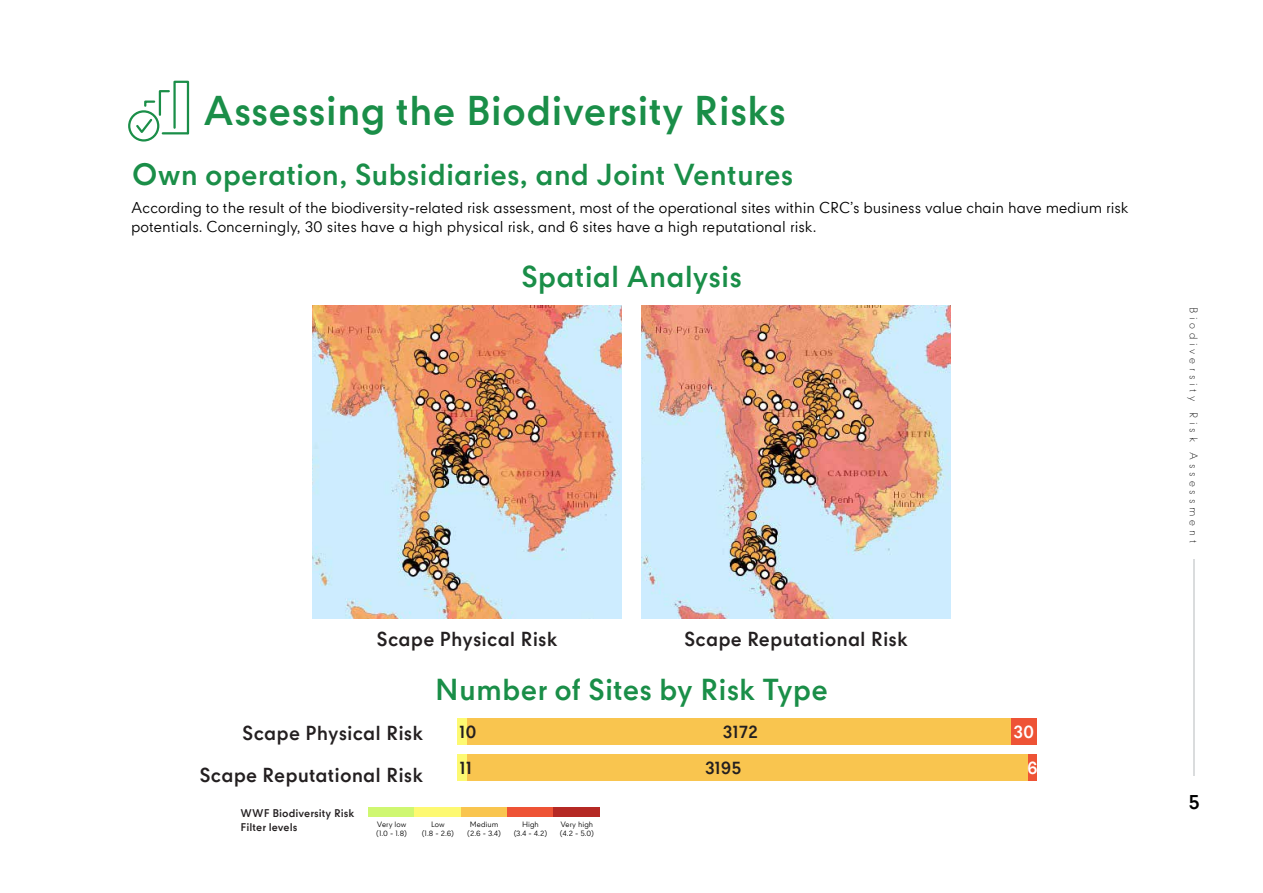
<style>
.page{position:relative;width:1263px;height:893px;background:#fff}
.page>*{position:absolute;margin:0;border:0;box-sizing:border-box;transform-origin:0 0}
.t1{font:700 39.75px "CPN";color:#1a8e48}
.t2{font:700 28.95px "CPN";color:#1a8e48}
.t3{font:700 19.5px "CPN";color:#000101}
.t4{font:700 19.35px "CPN";letter-spacing:.005em;color:#231f20}
.t5{font:700 17.1px "CPN";letter-spacing:-.005em;color:#231f20}
.t6{font:700 17.1px "CPN";color:#fff}
.t7{font:15px/19.5px "CPN";letter-spacing:-.005em;color:#000}
.t8{font:700 10.65px/13.8px "CPN";letter-spacing:.005em;color:#231f20}
.t9{font:300 10.5px "CPN";letter-spacing:.36em;color:#000101}
.t10{font:7.5px/9px "CPN";color:#000;text-align:center}
</style>
<div class="page">
<div style="left:128px;top:110px;width:31px;height:32px;border:2px solid #1a8e48;border-radius:50%"></div>
<svg style="left:134px;top:80px;width:56px;height:56px"></svg>
<div style="left:457px;top:719px;width:567px;height:26px;background:#f9c54f"></div>
<div style="left:457px;top:719px;width:10px;height:26px;background:#fdf972"></div>
<div style="left:1011px;top:719px;width:26px;height:26px;background:#ee5335"></div>
<div style="left:457px;top:755px;width:571px;height:26px;background:#f9c54f"></div>
<div style="left:457px;top:755px;width:10px;height:26px;background:#fdf972"></div>
<div style="left:1028px;top:755px;width:9px;height:26px;background:#ee5335"></div>
<img style="left:313px;top:305px;width:308px;height:313px">
<img style="left:642px;top:305px;width:308px;height:313px">
<div style="left:368px;top:807px;width:47px;height:10px;background:#cff771"></div>
<div style="left:415px;top:807px;width:46px;height:10px;background:#fdf972"></div>
<div style="left:461px;top:807px;width:46px;height:10px;background:#f9c54f"></div>
<div style="left:507px;top:807px;width:47px;height:10px;background:#ee5335"></div>
<div style="left:554px;top:807px;width:46px;height:10px;background:#b52924"></div>
<hr style="left:1193px;top:560px;width:2px;height:216px;background:#dadcdd">
<h1 class="t1" style="left:203px;top:88px;width:584px">Assessing the Biodiversity Risks</h1>
<h2 class="t2" style="left:132px;top:158px;width:663px">Own operation, Subsidiaries, and Joint Ventures</h2>
<p class="t7" style="left:131px;top:199px;width:999px">According to the result of the biodiversity-related risk assessment, most of the operational sites within CRC’s business value chain have medium risk potentials. Concerningly, 30 sites have a high physical risk, and 6 sites have a high reputational risk.</p>
<h2 class="t2" style="left:521px;top:260px;width:222px">Spatial Analysis</h2>
<p class="t4" style="left:377px;top:628px;width:182px">Scape Physical Risk</p>
<p class="t4" style="left:684px;top:628px;width:225px">Scape Reputational Risk</p>
<h2 class="t2" style="left:435px;top:673px;width:395px">Number of Sites by Risk Type</h2>
<p class="t4" style="left:242px;top:722px;width:182px">Scape Physical Risk</p>
<p class="t5" style="left:459px;top:722px;width:19px">10</p>
<p class="t5" style="left:723px;top:722px;width:37px">3172</p>
<p class="t6" style="left:1013px;top:722px;width:22px">30</p>
<p class="t4" style="left:199px;top:764px;width:225px">Scape Reputational Risk</p>
<p class="t5" style="left:460px;top:758px;width:14px">11</p>
<p class="t5" style="left:705px;top:758px;width:38px">3195</p>
<p class="t6" style="left:1027px;top:758px;width:12px">6</p>
<p class="t8" style="left:240px;top:806px;width:115px">WWF Biodiversity Risk<br>Filter levels</p>
<p class="t10" style="left:376px;top:820px;width:32px;text-align:left">Very low (1.0 - 1.8)</p>
<p class="t10" style="left:422px;top:820px;width:34px">Low<br>(1.8 - 2.6)</p>
<p class="t10" style="left:467px;top:820px;width:35px">Medium (2.6 - 3.4)</p>
<p class="t10" style="left:514px;top:820px;width:35px">High<br>(3.4 - 4.2)</p>
<p class="t10" style="left:560px;top:820px;width:36px;text-align:left">Very high (4.2 - 5.0)</p>
<p class="t9" style="left:1201px;top:307px;width:237px;rotate:90deg">Biodiversity Risk Assessment</p>
<h3 class="t3" style="left:1188px;top:791px;width:13px">5</h3>
</div>
